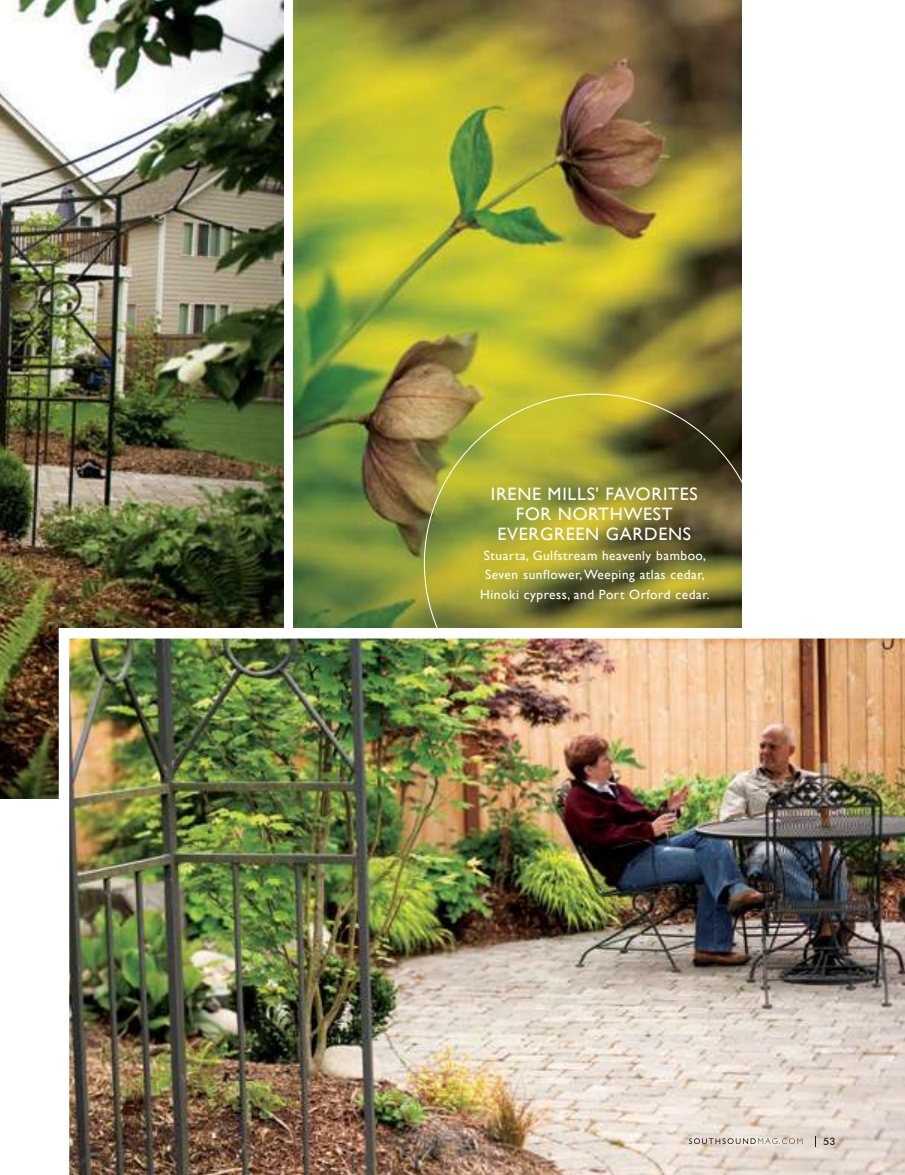
<style>
.page{position:relative;width:905px;height:1175px;background:#fff}
.page>*{position:absolute;margin:0;border:0;box-sizing:border-box;transform-origin:0 0}
.t1{font:18px/19.8px "Gill Sans";letter-spacing:.04em;color:#fff;text-align:center}
.t2{font:13.35px/19.8px "Gill Sans";letter-spacing:.04em;color:#fff;text-align:center}
.t3{font:500 10.2px "Futura BT";color:#221f1f}
</style>
<div class="page">
<img style="left:0;top:0;width:284px;height:798px">
<img style="left:294px;top:0;width:447px;height:628px">
<img style="left:59px;top:628px;width:845px;height:546px">
<svg style="left:688px;top:1138px;width:114px;height:6px"></svg>
<h1 class="t1" style="left:491px;top:485px;width:208px">IRENE MILLS' FAVORITES<br>FOR NORTHWEST<br>EVERGREEN GARDENS</h1>
<p class="t2" style="left:480px;top:546px;width:231px">Stuarta, Gulfstream heavenly bamboo,<br>Seven sunflower, Weeping atlas cedar,<br>Hinoki cypress, and Port Orford cedar.</p>
<p class="t3" style="left:823px;top:1137px;width:14px">53</p>
</div>
